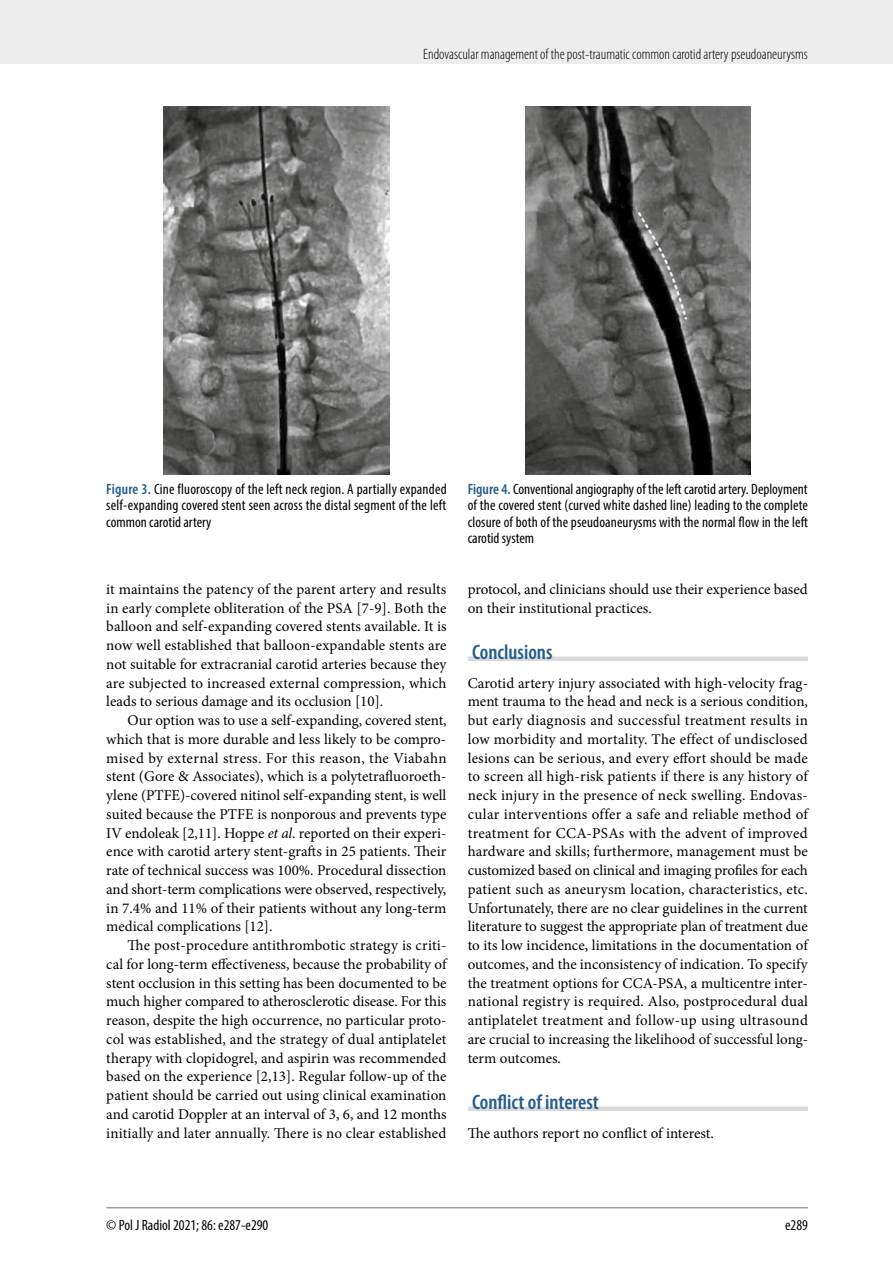
<style>
.page{position:relative;width:893px;height:1263px;background:#fff}
.page>*{position:absolute;margin:0;border:0;box-sizing:border-box;transform-origin:0 0}
.t1{font:600 condensed 21px "Myriad Pro";color:#245d8c}
.t2{font:15px/18.8px "Minion Pro";color:#000;text-align:justify}
.t3{font:condensed 15px/16.5px "Myriad Pro";letter-spacing:.01em;color:#000;text-align:justify}
.t4{font:300 condensed 15px "Myriad Pro";color:#000}
.s1{font-weight:600;color:#245d8c}
.s2{font-style:italic}
</style>
<div class="page">
<div style="left:0;top:0;width:893px;height:64px;background:#ededed"></div>
<hr style="left:106px;top:1207px;width:702px;height:1px;background:#9d9d9c">
<img style="left:164px;top:106px;width:225px;height:368px">
<img style="left:525px;top:106px;width:226px;height:368px">
<div style="left:468px;top:656px;width:340px;height:5px;background:#dadada"></div>
<div style="left:468px;top:1106px;width:340px;height:5px;background:#dadada"></div>
<p class="t4" style="left:423px;top:45px;width:386px">Endovascular management of the post-traumatic common carotid artery pseudoaneurysms</p>
<p class="t3" style="left:106px;top:480px;width:342px"><span class="s1">Figure 3.</span> Cine fluoroscopy of the left neck region. A partially expanded self-expanding covered stent seen across the distal segment of the left common carotid artery</p>
<p class="t3" style="left:468px;top:480px;width:342px"><span class="s1">Figure 4.</span> Conventional angiography of the left carotid artery. Deployment of the covered stent (curved white dashed line) leading to the complete closure of both of the pseudoaneurysms with the normal flow in the left carotid system</p>
<p class="t2" style="left:106px;top:580px;width:342px">it maintains the patency of the parent artery and results in early complete obliteration of the PSA [7-9]. Both the balloon and self-expanding covered stents available. It is now well established that balloon-expandable stents are not suitable for extracranial carotid arteries because they are subjected to increased external compression, which leads to serious damage and its occlusion [10].</p>
<p class="t2" style="left:106px;top:711px;width:342px;text-indent:21px">Our option was to use a self-expanding, covered stent, which that is more durable and less likely to be compro&shy;mised by external stress. For this reason, the Viabahn stent (Gore &amp; Associates), which is a polytetrafluoroeth&shy;ylene (PTFE)-covered nitinol self-expanding stent, is well suited because the PTFE is nonporous and prevents type IV endoleak [2,11]. Hoppe <span class="s2">et al</span>. reported on their experi&shy;ence with carotid artery stent-grafts in 25 patients. Their rate of technical success was 100%. Procedural dissection and short-term complications were observed, respectively, in 7.4% and 11% of their patients without any long-term medical complications [12].</p>
<p class="t2" style="left:106px;top:936px;width:342px;text-indent:21px">The post-procedure antithrombotic strategy is criti&shy;cal for long-term effectiveness, because the probability of stent occlusion in this setting has been documented to be much higher compared to atherosclerotic disease. For this reason, despite the high occurrence, no particular proto&shy;col was established, and the strategy of dual antiplatelet therapy with clopidogrel, and aspirin was recommended based on the experience [2,13]. Regular follow-up of the patient should be carried out using clinical examination and carotid Doppler at an interval of 3, 6, and 12 months initially and later annually. There is no clear established</p>
<p class="t2" style="left:468px;top:580px;width:341px">protocol, and clinicians should use their experience based on their institutional practices.</p>
<h1 class="t1" style="left:472px;top:639px;width:82px">Conclusions</h1>
<p class="t2" style="left:468px;top:673px;width:342px">Carotid artery injury associated with high-velocity frag&shy;ment trauma to the head and neck is a serious condition, but early diagnosis and successful treatment results in low morbidity and mortality. The effect of undisclosed lesions can be serious, and every effort should be made to screen all high-risk patients if there is any history of neck injury in the presence of neck swelling. Endovas&shy;cular interventions offer a safe and reliable method of treatment for CCA-PSAs with the advent of improved hardware and skills; furthermore, management must be customized based on clinical and imaging profiles for each patient such as aneurysm location, characteristics, etc.<br>Unfortunately, there are no clear guidelines in the current literature to suggest the appropriate plan of treatment due to its low incidence, limitations in the documentation of outcomes, and the inconsistency of indication. To specify the treatment options for CCA-PSA, a multicentre inter&shy;national registry is required. Also, postprocedural dual antiplatelet treatment and follow-up using ultrasound are crucial to increasing the likelihood of successful long&shy;term outcomes.</p>
<h1 class="t1" style="left:472px;top:1089px;width:128px">Conflict of interest</h1>
<p class="t2" style="left:468px;top:1123px;width:248px">The authors report no conflict of interest.</p>
<p class="t3" style="left:106px;top:1216px;width:164px">© Pol J Radiol 2021; 86: e287-e290</p>
<p class="t3" style="left:785px;top:1216px;width:24px">e289</p>
</div>
